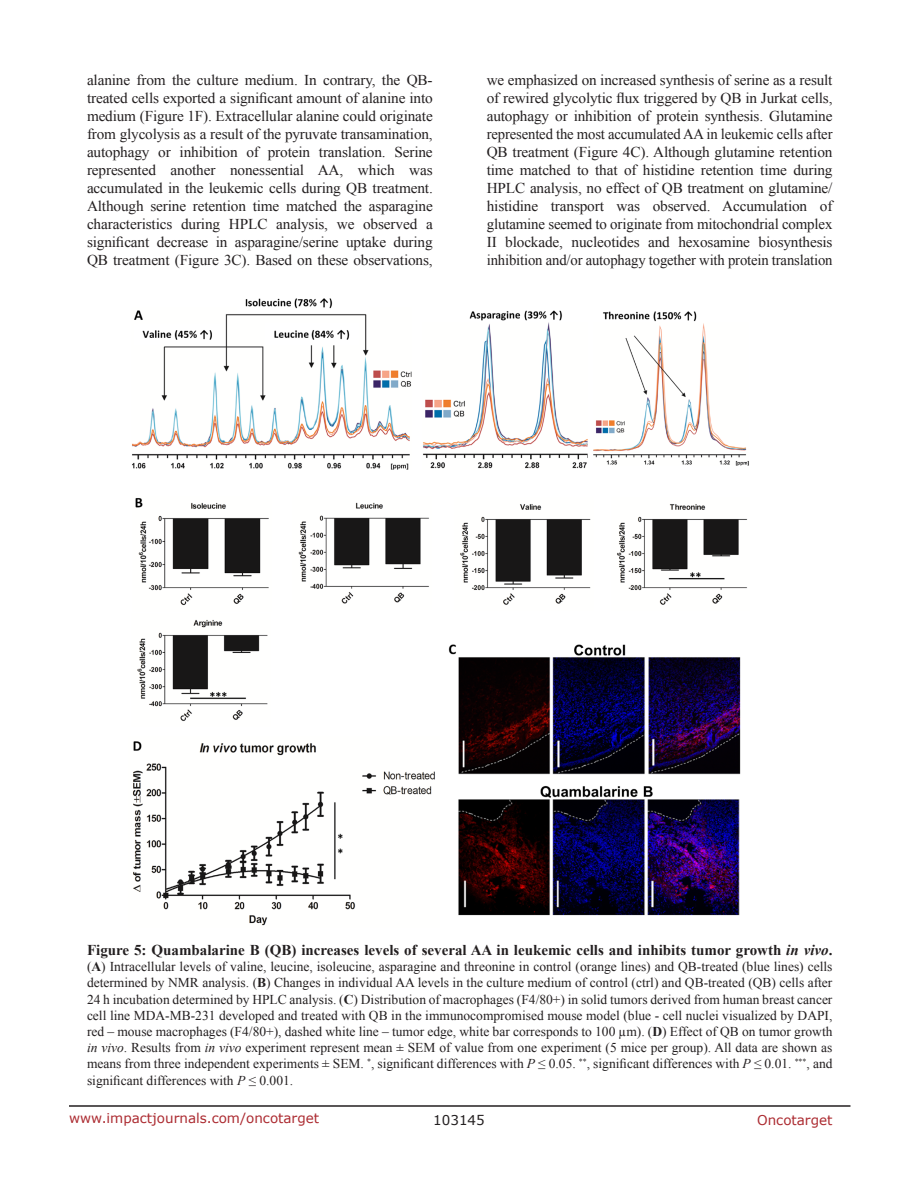
<style>
.page{position:relative;width:918px;height:1188px;background:#fff}
.page>*{position:absolute;margin:0;border:0;box-sizing:border-box;transform-origin:0 0}
.BodyText{font:15px/18px "Times New Roman";letter-spacing:-.01em;color:#231f20;text-align:justify}
.FigureText{font:700 15px "Times New Roman";color:#231f20}
.FigureText-2{font:13.5px/16.2px "Times New Roman";color:#231f20;text-align:justify}
.t1{font:13.5px "Verdana";color:#ac2b31}
.t2{font:13.5px "Verdana";color:#231f20}
.s1{font-style:italic}
.s2{font-weight:700}
</style>
<div class="page">
<hr style="left:69px;top:1105px;width:781px;height:2px;background:#231f20">
<img style="left:132px;top:298px;width:617px;height:628px">
<p class="BodyText" style="left:87px;top:71px;width:347px">alanine from the culture medium. In contrary, the QB&shy;treated cells exported a significant amount of alanine into medium (Figure 1F). Extracellular alanine could originate from glycolysis as a result of the pyruvate transamination, autophagy or inhibition of protein translation. Serine represented another nonessential AA, which was accumulated in the leukemic cells during QB treatment.<br>Although serine retention time matched the asparagine characteristics during HPLC analysis, we observed a significant decrease in asparagine/serine uptake during QB treatment (Figure 3C). Based on these observations,</p>
<p class="BodyText" style="left:487px;top:71px;width:347px">we emphasized on increased synthesis of serine as a result of rewired glycolytic flux triggered by QB in Jurkat cells, autophagy or inhibition of protein synthesis. Glutamine represented the most accumulated AA in leukemic cells after QB treatment (Figure 4C). Although glutamine retention time matched to that of histidine retention time during HPLC analysis, no effect of QB treatment on glutamine/ histidine transport was observed. Accumulation of glutamine seemed to originate from mitochondrial complex II blockade, nucleotides and hexosamine biosynthesis inhibition and/or autophagy together with protein translation</p>
<p class="FigureText" style="left:87px;top:940px;width:747px">Figure 5: Quambalarine B (QB) increases levels of several AA in leukemic cells and inhibits tumor growth <span class="s1">in vivo</span>.</p>
<p class="FigureText-2" style="left:87px;top:958px;width:747px">(<span class="s2">A</span>) Intracellular levels of valine, leucine, isoleucine, asparagine and threonine in control (orange lines) and QB-treated (blue lines) cells determined by NMR analysis. (<span class="s2">B</span>) Changes in individual AA levels in the culture medium of control (ctrl) and QB-treated (QB) cells after 24 h incubation determined by HPLC analysis. (<span class="s2">C</span>) Distribution of macrophages (F4/80+) in solid tumors derived from human breast cancer cell line MDA-MB-231 developed and treated with QB in the immunocompromised mouse model (blue - cell nuclei visualized by DAPI, red – mouse macrophages (F4/80+), dashed white line – tumor edge, white bar corresponds to 100 µm). (<span class="s2">D</span>) Effect of QB on tumor growth <span class="s1">in vivo</span>. Results from <span class="s1">in vivo</span> experiment represent mean ± SEM of value from one experiment (5 mice per group). All data are shown as means from three independent experiments ± SEM. <sup>*</sup>, significant differences with <span class="s1">P</span> ≤ 0.05. <sup>**</sup>, significant differences with <span class="s1">P</span> ≤ 0.01. <sup>***</sup>, and significant differences with <span class="s1">P</span> ≤ 0.001.</p>
<p class="t1" style="left:69px;top:1109px;width:252px">www.impactjournals.com/oncotarget</p>
<p class="t2" style="left:433px;top:1111px;width:53px">103145</p>
<p class="t1" style="left:757px;top:1111px;width:77px">Oncotarget</p>
</div>
